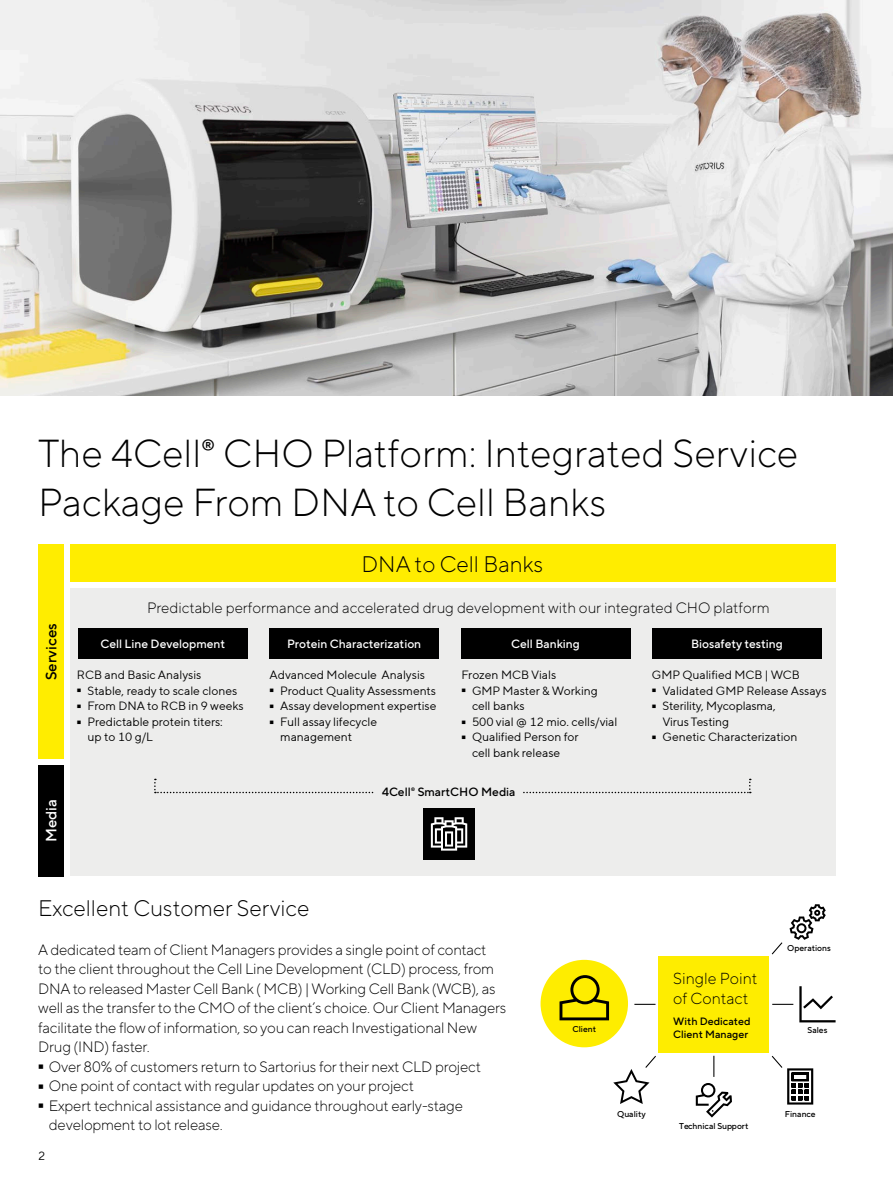
<style>
.page{position:relative;width:893px;height:1191px;background:#fff}
.page>*{position:absolute;margin:0;border:0;box-sizing:border-box;transform-origin:0 0}
.t1{font:300 95.25px "TT Norms Pro";color:#000;scale:.16 1}
.t2{font:300 76.2px "TT Norms Pro";color:#000;scale:.16 1}
.t3{font:300 39px/48.8px "TT Norms Pro";color:#000}
.t4{font:300 22.5px "TT Norms Pro";color:#000}
.t5{font:300 15.9px/19.2px "TT Norms Pro";color:#000}
.t6{font:300 15px/19.5px "TT Norms Pro";letter-spacing:-.015em;color:#000}
.t7{font:500 15px "TT Norms Pro";color:#000}
.t8{font:500 15px "TT Norms Pro";color:#fff}
.t9{font:12px/15.6px "TT Norms Pro";color:#000}
.t10{font:500 12px "TT Norms Pro";color:#fff}
.t11{font:500 12px "TT Norms Pro";color:#000}
.t12{font:500 10.65px/12.8px "TT Norms Pro";color:#000}
.t13{font:500 8.55px "TT Norms Pro";color:#000}
</style>
<div class="page">
<img style="left:0;top:0;width:893px;height:395px">
<div style="left:70px;top:544px;width:766px;height:38px;background:#ffed00"></div>
<div style="left:70px;top:588px;width:766px;height:288px;background:#ededec"></div>
<div style="left:78px;top:628px;width:170px;height:31px;background:#000"></div>
<div style="left:269px;top:628px;width:170px;height:31px;background:#000"></div>
<div style="left:461px;top:628px;width:169px;height:31px;background:#000"></div>
<div style="left:652px;top:628px;width:170px;height:31px;background:#000"></div>
<div style="left:38px;top:545px;width:26px;height:214px;background:#ffed00"></div>
<svg style="left:154px;top:778px;width:597px;height:15px"></svg>
<div style="left:374px;top:784px;width:149px;height:12px;background:#ededec"></div>
<div style="left:423px;top:807px;width:52px;height:52px;background:#000"></div>
<svg style="left:431px;top:817px;width:36px;height:33px"></svg>
<div style="left:38px;top:765px;width:26px;height:111px;background:#000"></div>
<div style="left:541px;top:959px;width:87px;height:88px;background:#feed00;border-radius:50%"></div>
<svg style="left:559px;top:904px;width:277px;height:213px"></svg>
<h3 class="t3" style="left:38px;top:427px;width:762px">The 4Cell® CHO Platform: Integrated Service<br>Package From DNA to Cell Banks</h3>
<h3 class="t4" style="left:362px;top:547px;width:183px">DNA to Cell Banks</h3>
<p class="t6" style="left:147px;top:597px;width:624px">Predictable performance and accelerated drug development with our integrated CHO platform</p>
<p class="t10" style="left:101px;top:635px;width:126px">Cell Line Development</p>
<p class="t10" style="left:287px;top:635px;width:136px">Protein Characterization</p>
<p class="t10" style="left:511px;top:635px;width:70px">Cell Banking</p>
<p class="t10" style="left:691px;top:635px;width:93px">Biosafety testing</p>
<p class="t9" style="left:77px;top:666px;width:126px">RCB and Basic Analysis</p>
<h2 class="t2" style="left:77px;top:632px;width:30px">-</h2>
<p class="t9" style="left:88px;top:682px;width:151px">Stable, ready to scale clones</p>
<h2 class="t2" style="left:77px;top:647px;width:30px">-</h2>
<p class="t9" style="left:88px;top:697px;width:158px">From DNA to RCB in 9 weeks</p>
<h2 class="t2" style="left:77px;top:663px;width:30px">-</h2>
<p class="t9" style="left:88px;top:713px;width:137px">Predictable protein titers: up to 10 g/L</p>
<p class="t7" style="left:40px;top:680px;width:58px;rotate:-90deg">Services</p>
<p class="t9" style="left:461px;top:666px;width:96px">Frozen MCB Vials</p>
<h2 class="t2" style="left:461px;top:632px;width:30px">-</h2>
<p class="t9" style="left:472px;top:682px;width:127px">GMP Master &amp; Working cell banks</p>
<h2 class="t2" style="left:461px;top:663px;width:30px">-</h2>
<p class="t9" style="left:472px;top:713px;width:147px">500 vial @ 12 mio. cells/vial</p>
<h2 class="t2" style="left:461px;top:678px;width:30px">-</h2>
<p class="t9" style="left:472px;top:728px;width:108px">Qualified Person for cell bank release</p>
<p class="t9" style="left:652px;top:666px;width:150px">GMP Qualified MCB | WCB</p>
<h2 class="t2" style="left:652px;top:632px;width:30px">-</h2>
<p class="t9" style="left:662px;top:682px;width:165px">Validated GMP Release Assays</p>
<h2 class="t2" style="left:652px;top:647px;width:30px">-</h2>
<p class="t9" style="left:662px;top:697px;width:115px">Sterility, Mycoplasma,<br>Virus Testing</p>
<h2 class="t2" style="left:652px;top:678px;width:30px">-</h2>
<p class="t9" style="left:662px;top:728px;width:136px">Genetic Characterization</p>
<p class="t9" style="left:270px;top:666px;width:157px">Advanced Molecule Analysis</p>
<h2 class="t2" style="left:270px;top:632px;width:30px">-</h2>
<p class="t9" style="left:280px;top:682px;width:157px">Product Quality Assessments</p>
<h2 class="t2" style="left:270px;top:647px;width:30px">-</h2>
<p class="t9" style="left:280px;top:697px;width:158px">Assay development expertise</p>
<h2 class="t2" style="left:270px;top:663px;width:30px">-</h2>
<p class="t9" style="left:280px;top:713px;width:98px">Full assay lifecycle management</p>
<p class="t8" style="left:40px;top:842px;width:44px;rotate:-90deg">Media</p>
<p class="t11" style="left:382px;top:783px;width:135px">4Cell® SmartCHO Media</p>
<h3 class="t4" style="left:38px;top:891px;width:273px">Excellent Customer Service</h3>
<p class="t6" style="left:38px;top:939px;width:470px">A dedicated team of Client Managers provides a single point of contact<br>to the client throughout the Cell Line Development (CLD) process, from DNA to released Master Cell Bank ( MCB) | Working Cell Bank (WCB), as well as the transfer to the CMO of the client’s choice. Our Client Managers facilitate the flow of information, so you can reach Investigational New Drug (IND) faster.</p>
<h1 class="t1" style="left:38px;top:993px;width:38px">-</h1>
<p class="t6" style="left:49px;top:1056px;width:434px">Over 80% of customers return to Sartorius for their next CLD project</p>
<h1 class="t1" style="left:38px;top:1012px;width:38px">-</h1>
<p class="t6" style="left:49px;top:1075px;width:367px">One point of contact with regular updates on your project</p>
<h1 class="t1" style="left:38px;top:1032px;width:38px">-</h1>
<p class="t6" style="left:49px;top:1095px;width:416px">Expert technical assistance and guidance throughout early-stage development to lot release.</p>
<p class="t9" style="left:38px;top:1147px;width:9px">2</p>
<p class="t13" style="left:572px;top:1023px;width:25px">Client</p>
<p class="t13" style="left:787px;top:941px;width:45px">Operations</p>
<p class="t5" style="left:673px;top:968px;width:86px">Single Point of Contact</p>
<p class="t12" style="left:673px;top:1014px;width:79px">With Dedicated<br>Client Manager</p>
<p class="t13" style="left:807px;top:1023px;width:21px">Sales</p>
<p class="t13" style="left:617px;top:1107px;width:30px">Quality</p>
<p class="t13" style="left:679px;top:1119px;width:71px">Technical Support</p>
<p class="t13" style="left:785px;top:1107px;width:32px">Finance</p>
</div>
